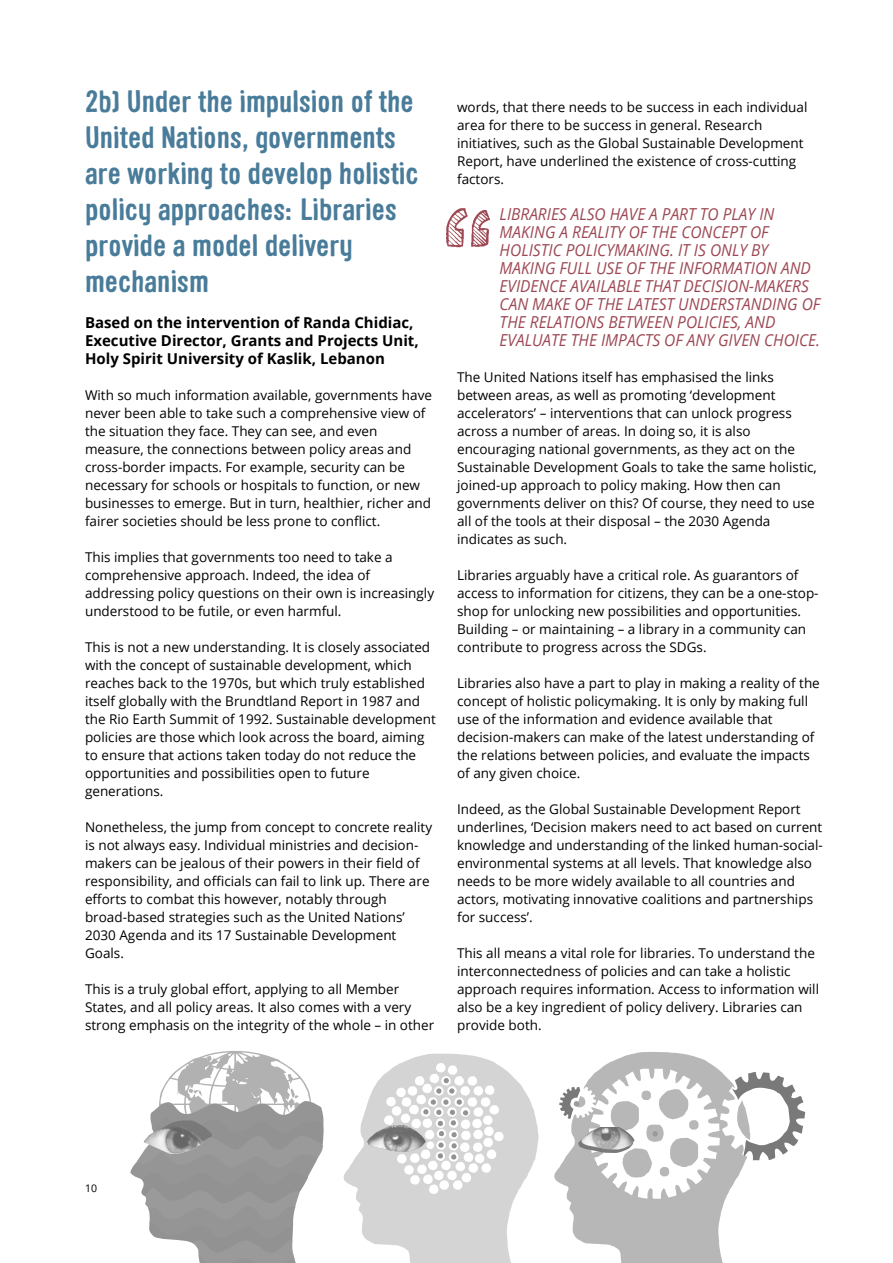
<style>
.page{position:relative;width:893px;height:1263px;background:#fff}
.page>*{position:absolute;margin:0;border:0;box-sizing:border-box;transform-origin:0 0}
.t1{font:700 30px/36px "Sini";color:#497c9a}
.t2{font:italic 16.5px/18px "Open Sans";color:#9d4853;scale:.94 1}
.t3{font:700 15px/18px "Open Sans";color:#000}
.t4{font:13.5px/18px "Open Sans";color:#000}
.t5{font:10.5px "Open Sans";color:#000}
</style>
<div class="page">
<svg style="left:344px;top:1053px;width:194px;height:210px"></svg>
<img style="left:446px;top:208px;width:43px;height:40px">
<svg style="left:554px;top:1052px;width:251px;height:211px"></svg>
<img style="left:581px;top:1127px;width:53px;height:23px">
<svg style="left:130px;top:1051px;width:194px;height:212px"></svg>
<img style="left:144px;top:1126px;width:60px;height:28px">
<h1 class="t1" style="left:85px;top:83px;width:335px">2b) Under the impulsion of the<br>United Nations, governments are working to develop holistic policy approaches:Libraries provide a model delivery mechanism</h1>
<p class="t3" style="left:85px;top:313px;width:335px">Based on the intervention of Randa Chidiac,<br>Executive Director, Grants and Projects Unit,<br>Holy Spirit University of Kaslik, Lebanon</p>
<p class="t4" style="left:85px;top:386px;width:348px">With so much information available, governments have never been able to take such a comprehensive view of the situation they face. They can see, and even measure, the connections between policy areas and cross-border impacts. For example, security can be necessary for schools or hospitals to function, or new businesses to emerge. But in turn, healthier, richer and fairer societies should be less prone to conflict.</p>
<p class="t4" style="left:85px;top:548px;width:351px">This implies that governments too need to take a comprehensive approach. Indeed, the idea of addressing policy questions on their own is increasingly understood to be futile, or even harmful.</p>
<p class="t4" style="left:85px;top:638px;width:352px">This is not a new understanding. It is closely associated with the concept of sustainable development, which reaches back to the 1970s, but which truly established itself globally with the Brundtland Report in 1987 and the Rio Earth Summit of 1992. Sustainable development policies are those which look across the board, aiming to ensure that actions taken today do not reduce the opportunities and possibilities open to future generations.</p>
<p class="t4" style="left:85px;top:818px;width:349px">Nonetheless, the jump from concept to concrete reality is not always easy. Individual ministries and decision&shy;makers can be jealous of their powers in their field of responsibility, and officials can fail to link up. There are efforts to combat this however, notably through broad-based strategies such as the United Nations’ 2030 Agenda and its 17 Sustainable Development Goals.</p>
<p class="t4" style="left:85px;top:980px;width:351px">This is a truly global effort, applying to all Member<br>States, and all policy areas. It also comes with a very strong emphasis on the integrity of the whole – in other</p>
<p class="t4" style="left:457px;top:98px;width:352px">words, that there needs to be success in each individual area for there to be success in general. Research initiatives, such as the Global Sustainable Development Report, have underlined the existence of cross-cutting factors.</p>
<p class="t2" style="left:500px;top:205px;width:343px">LIBRARIES ALSO HAVE A PART TO PLAY IN MAKING A REALITY OF THE CONCEPT OF HOLISTIC POLICYMAKING. IT IS ONLY BY MAKING FULL USE OF THE INFORMATION AND EVIDENCE AVAILABLE THAT DECISION-MAKERS CAN MAKE OF THE LATEST UNDERSTANDING OF THE RELATIONS BETWEEN POLICIES, AND EVALUATE THE IMPACTS OF ANY GIVEN CHOICE.</p>
<p class="t4" style="left:457px;top:368px;width:361px">The United Nations itself has emphasised the links between areas, as well as promoting ‘development accelerators’ – interventions that can unlock progress across a number of areas. In doing so, it is also encouraging national governments, as they act on the Sustainable Development Goals to take the same holistic, joined-up approach to policy making. How then can governments deliver on this? Of course, they need to use all of the tools at their disposal – the 2030 Agenda indicates as such.</p>
<p class="t4" style="left:457px;top:566px;width:363px">Libraries arguably have a critical role. As guarantors of access to information for citizens, they can be a one-stop&shy;shop for unlocking new possibilities and opportunities.<br>Building – or maintaining – a library in a community can contribute to progress across the SDGs.</p>
<p class="t4" style="left:457px;top:674px;width:364px">Libraries also have a part to play in making a reality of the concept of holistic policymaking. It is only by making full use of the information and evidence available that decision-makers can make of the latest understanding of the relations between policies, and evaluate the impacts of any given choice.</p>
<p class="t4" style="left:457px;top:800px;width:367px">Indeed, as the Global Sustainable Development Report underlines, ‘Decision makers need to act based on current knowledge and understanding of the linked human-social&shy;environmental systems at all levels. That knowledge also needs to be more widely available to all countries and actors, motivating innovative coalitions and partnerships for success’.</p>
<p class="t4" style="left:457px;top:944px;width:363px">This all means a vital role for libraries. To understand the interconnectedness of policies and can take a holistic approach requires information. Access to information will also be a key ingredient of policy delivery. Libraries can provide both.</p>
<p class="t5" style="left:85px;top:1181px;width:14px">10</p>
</div>
